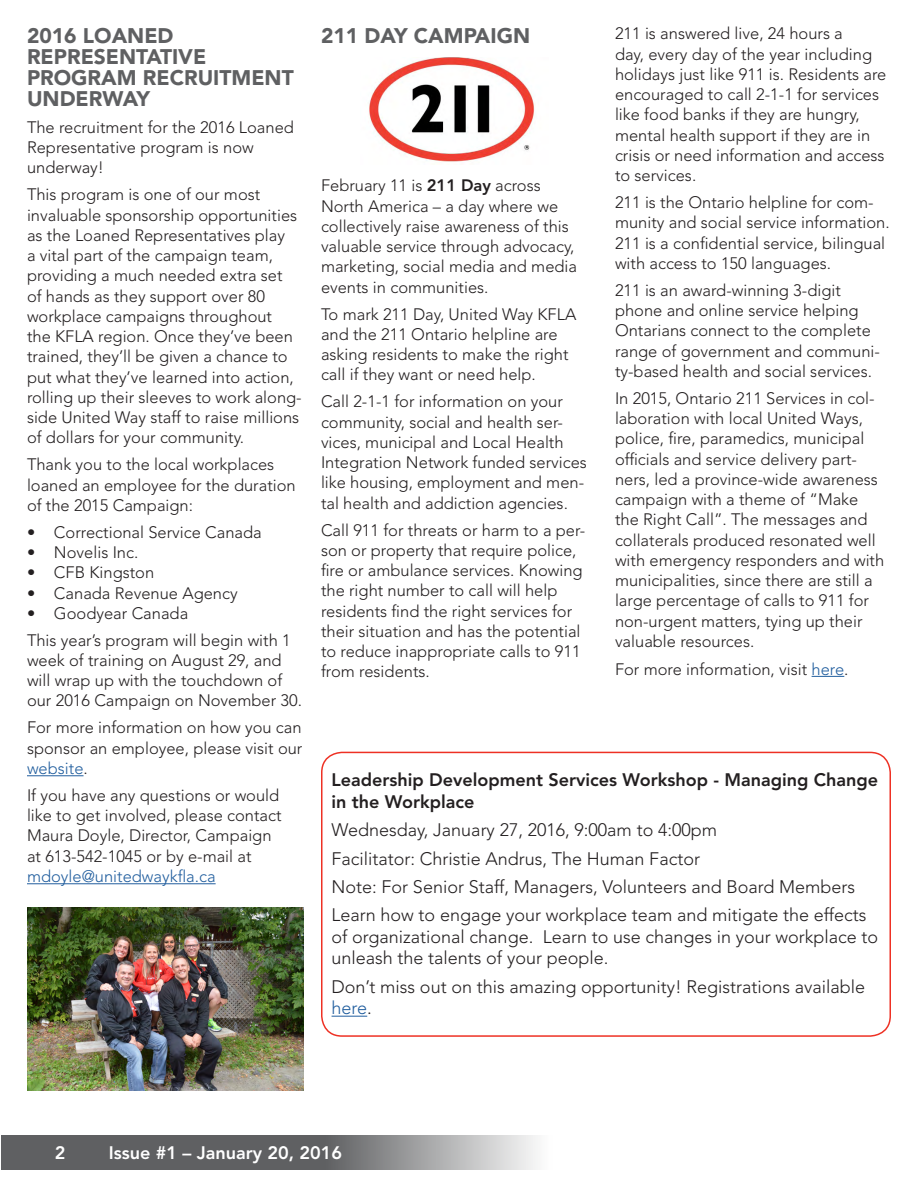
<style>
.page{position:relative;width:918px;height:1188px;background:#fff}
.page>*{position:absolute;margin:0;border:0;box-sizing:border-box;transform-origin:0 0}
.t1{font:900 21px/21px "Avenir LT Std";color:#5f6062}
.t2{font:300 18px/28.3px "Avenir LT Std";color:#231f20}
.t3{font:800 18px/21.6px "Avenir LT Std";color:#231f20}
.t4{font:800 18px "Avenir LT Std";color:#fff}
.t5{font:300 16.5px/20.2px "Avenir LT Std";color:#231f20}
.t6{font:300 16.5px "Avenir LT Std";color:#215e9e}
.s1{color:#215e9e}
.s2{font-weight:800}
</style>
<div class="page">
<svg style="left:1px;top:1135px;width:536px;height:34px;fill:#5f6062"></svg>
<hr style="left:27px;top:775px;width:57px;height:1px;background:#215e9e">
<hr style="left:27px;top:883px;width:189px;height:1px;background:#215e9e">
<hr style="left:812px;top:676px;width:32px;height:1px;background:#215e9e">
<img style="left:27px;top:907px;width:276px;height:184px">
<img style="left:369px;top:57px;width:166px;height:105px">
<div style="left:321px;top:752px;width:570px;height:285px;border:2px solid #ee3124;border-radius:20px"></div>
<hr style="left:332px;top:1016px;width:35px;height:1px;background:#215e9e">
<p class="t1" style="left:27px;top:25px;width:268px">2016 LOANED<br>REPRESENTATIVE<br>PROGRAM RECRUITMENT<br>UNDERWAY</p>
<p class="t5" style="left:27px;top:117px;width:268px">The recruitment for the 2016 Loaned<br>Representative program is now underway!</p>
<p class="t5" style="left:27px;top:185px;width:276px">This program is one of our most invaluable sponsorship opportunities as the Loaned Representatives play<br>a vital part of the campaign team, providing a much needed extra set<br>of hands as they support over 80 workplace campaigns throughout<br>the KFLA region. Once they’ve been trained, they’ll be given a chance to put what they’ve learned into action, rolling up their sleeves to work along&shy;side United Way staff to raise millions of dollars for your community.</p>
<p class="t5" style="left:27px;top:455px;width:270px">Thank you to the local workplaces loaned an employee for the duration of the 2015 Campaign:</p>
<p class="t5" style="left:27px;top:522px;width:236px">• Correctional Service Canada</p>
<p class="t5" style="left:27px;top:542px;width:113px">• Novelis Inc.</p>
<p class="t5" style="left:27px;top:563px;width:129px">• CFB Kingston</p>
<p class="t5" style="left:27px;top:583px;width:212px">• Canada Revenue Agency</p>
<p class="t5" style="left:27px;top:600px;width:265px;line-height:27px">• Goodyear Canada<br>This year’s program will begin with 1</p>
<p class="t5" style="left:27px;top:650px;width:277px">week of training on August 29, and will wrap up with the touchdown of our 2016 Campaign on November 30.</p>
<p class="t5" style="left:27px;top:718px;width:277px;text-align:justify">For more information on how you can sponsor an employee, please visit our <span class="s1">website</span>.</p>
<p class="t5" style="left:27px;top:785px;width:256px">If you have any questions or would like to get involved, please contact Maura Doyle, Director, Campaign at 613-542-1045 or by e-mail at</p>
<p class="t6" style="left:27px;top:867px;width:190px">mdoyle@unitedwaykfla.ca</p>
<p class="t1" style="left:321px;top:25px;width:211px">211 DAY CAMPAIGN</p>
<p class="t5" style="left:321px;top:176px;width:258px">February 11 is <span class="s2">211 Day</span> across<br>North America – a day where we collectively raise awareness of this valuable service through advocacy, marketing, social media and media events in communities.</p>
<p class="t5" style="left:321px;top:304px;width:257px">To mark 211 Day, United Way KFLA and the 211 Ontario helpline are asking residents to make the right call if they want or need help.</p>
<p class="t5" style="left:321px;top:392px;width:267px">Call 2-1-1 for information on your community, social and health ser&shy;vices, municipal and Local Health Integration Network funded services like housing, employment and men&shy;tal health and addiction agencies.</p>
<p class="t5" style="left:321px;top:520px;width:266px">Call 911 for threats or harm to a per&shy;son or property that require police, fire or ambulance services. Knowing the right number to call will help residents find the right services for their situation and has the potential to reduce inappropriate calls to 911 from residents.</p>
<p class="t5" style="left:615px;top:24px;width:273px">211 is answered live, 24 hours a<br>day, every day of the year including holidays just like 911 is. Residents are encouraged to call 2-1-1 for services like food banks if they are hungry, mental health support if they are in crisis or need information and access to services.</p>
<p class="t5" style="left:615px;top:192px;width:276px">211 is the Ontario helpline for com&shy;munity and social service information.<br>211 is a confidential service, bilingual with access to 150 languages.</p>
<p class="t5" style="left:615px;top:280px;width:267px">211 is an award-winning 3-digit phone and online service helping Ontarians connect to the complete range of government and communi&shy;ty-based health and social services.</p>
<p class="t5" style="left:615px;top:388px;width:271px">In 2015, Ontario 211 Services in col&shy;laboration with local United Ways, police, fire, paramedics, municipal officials and service delivery part&shy;ners, led a province-wide awareness campaign with a theme of “Make the Right Call”. The messages and collaterals produced resonated well with emergency responders and with municipalities, since there are still a large percentage of calls to 911 for non-urgent matters, tying up their valuable resources.</p>
<p class="t5" style="left:615px;top:659px;width:235px">For more information, visit <span class="s1">here</span>.</p>
<p class="t3" style="left:332px;top:769px;width:548px">Leadership Development Services Workshop - Managing Change in the Workplace</p>
<p class="t2" style="left:332px;top:816px;width:536px">Wednesday, January 27, 2016, 9:00am to 4:00pm<br>Facilitator: Christie Andrus, The Human Factor<br>Note: For Senior Staff, Managers, Volunteers and Board Members Learn how to engage your workplace team and mitigate the effects</p>
<p class="t2" style="left:332px;top:926px;width:548px;line-height:21.6px">of organizational change. Learn to use changes in your workplace to unleash the talents of your people.</p>
<p class="t2" style="left:332px;top:976px;width:535px;line-height:21.6px">Don’t miss out on this amazing opportunity! Registrations available <span class="s1">here</span>.</p>
<p class="t4" style="left:55px;top:1142px;width:12px">2</p>
<p class="t4" style="left:109px;top:1142px;width:235px">Issue #1 – January 20, 2016</p>
</div>
